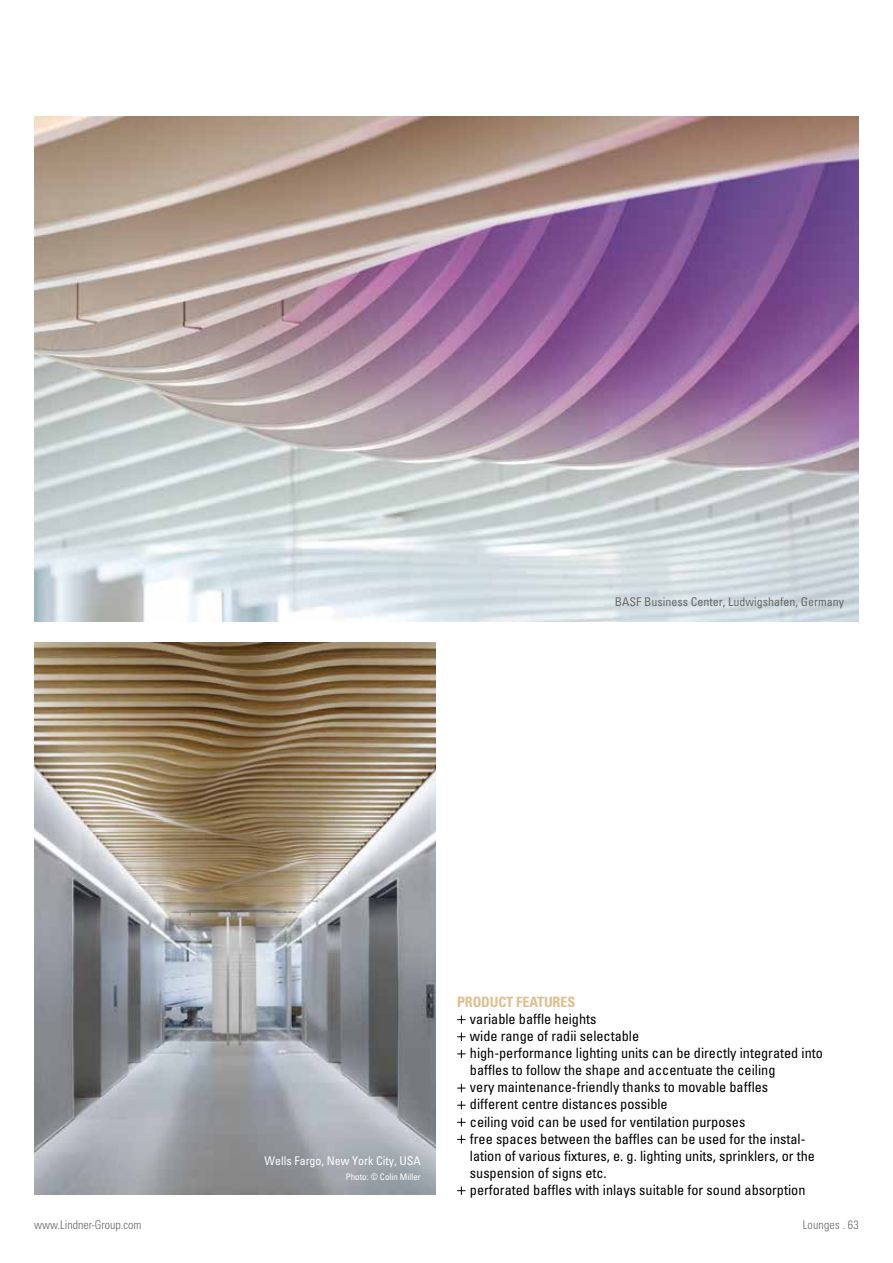
<style>
.page{position:relative;width:893px;height:1263px;background:#fff}
.page>*{position:absolute;margin:0;border:0;box-sizing:border-box;transform-origin:0 0}
.t1{font:condensed 14.25px/17.1px "Univers LT";color:#000}
.t2{font:700 condensed 14.25px "Univers LT";letter-spacing:-.01em;color:#e1bd8f}
.t3{font:condensed 12px "Univers LT";color:#6a6864}
.t4{font:300 condensed 12px "Univers LT";color:#6a6864}
.t5{font:condensed 12px "Univers LT";color:#fff}
.t6{font:condensed 9px "Univers LT";color:#fff}
</style>
<div class="page">
<img style="left:34px;top:116px;width:825px;height:505px">
<img style="left:34px;top:642px;width:402px;height:553px">
<svg style="left:457px;top:1016px;width:8px;height:7px"></svg>
<svg style="left:457px;top:1033px;width:8px;height:8px"></svg>
<svg style="left:457px;top:1050px;width:8px;height:8px"></svg>
<svg style="left:457px;top:1084px;width:8px;height:8px"></svg>
<svg style="left:457px;top:1101px;width:8px;height:8px"></svg>
<svg style="left:457px;top:1118px;width:8px;height:8px"></svg>
<svg style="left:457px;top:1135px;width:8px;height:8px"></svg>
<svg style="left:457px;top:1187px;width:8px;height:7px"></svg>
<p class="t3" style="left:615px;top:594px;width:231px">BASF Business Center, Ludwigshafen, Germany</p>
<p class="t5" style="left:264px;top:1153px;width:158px">Wells Fargo, New York City, USA</p>
<p class="t6" style="left:346px;top:1171px;width:77px">Photo: © Colin Miller</p>
<p class="t2" style="left:457px;top:993px;width:120px">PRODUCT FEATURES</p>
<p class="t1" style="left:470px;top:1010px;width:355px">variable baffle heights<br>wide range of radii selectable<br>high-performance lighting units can be directly integrated into baffles to follow the shape and accentuate the ceiling<br>very maintenance-friendly thanks to movable baffles<br>different centre distances possible<br>ceiling void can be used for ventilation purposes<br>free spaces between the baffles can be used for the instal&shy;lation of various fixtures, e. g. lighting units, sprinklers, or the suspension of signs etc.<br>perforated baffles with inlays suitable for sound absorption</p>
<p class="t4" style="left:34px;top:1217px;width:109px">www.Lindner-Group.com</p>
<p class="t4" style="left:803px;top:1217px;width:58px">Lounges . 63</p>
</div>
